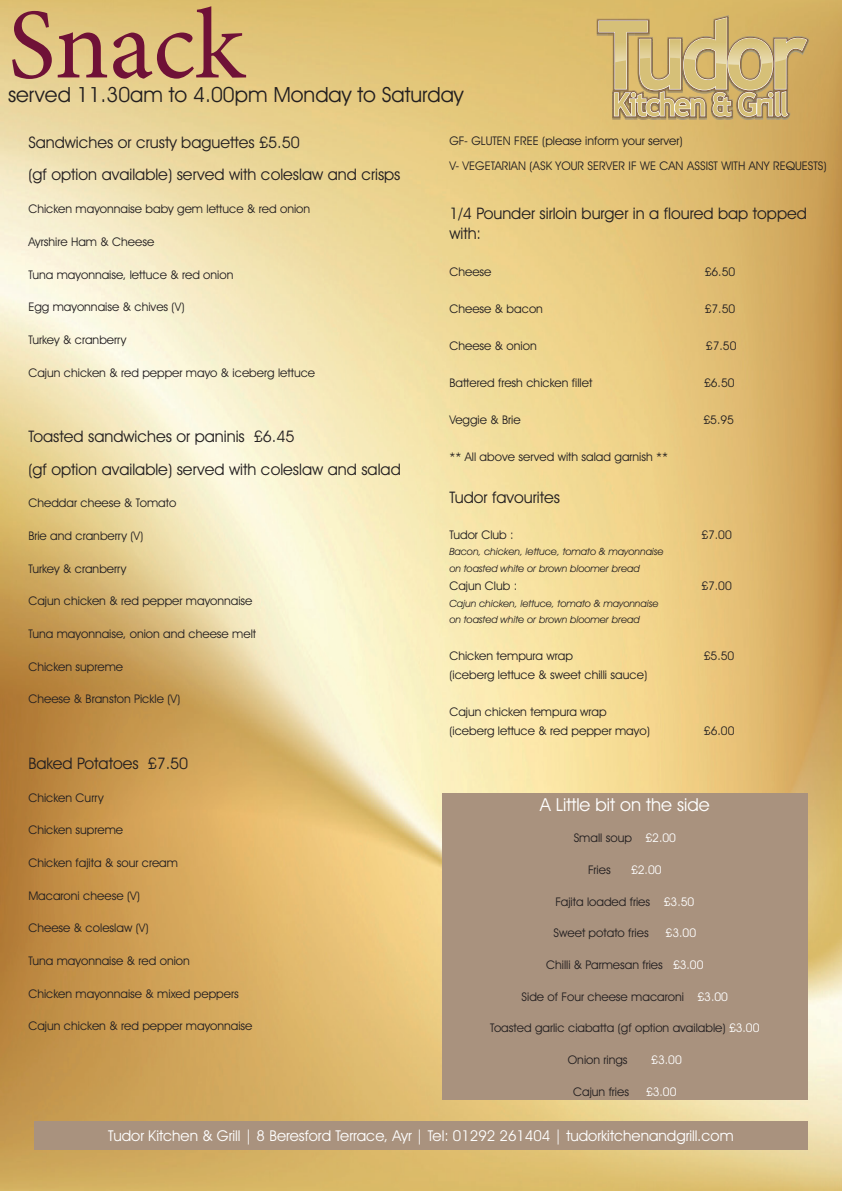
<style>
.page{position:relative;width:842px;height:1191px;background:#fff}
.page>*{position:absolute;margin:0;border:0;box-sizing:border-box;transform-origin:0 0}
.t1{font:100px "Minion Pro";letter-spacing:-.005em;color:#6f1137}
.t2{font:21px "Avant Garde IT Cby BT";color:#231f20}
.t3{font:18px "Avant Garde IT Cby BT";color:#fff}
.t4{font:16px/32.7px "Avant Garde IT Cby BT";color:#231f20}
.t5{font:15px "Avant Garde IT Cby BT";color:#fff}
.t6{font:12px/24.9px "Avant Garde IT Cby BT";color:#231f20}
.t7{font:12px "Avant Garde IT Cby BT";color:#fff}
.t8{font:italic 10px/16.2px "Avant Garde IT Cby BT";color:#231f20}
.s1{color:#fff}
</style>
<div class="page">
<img style="left:0;top:0;width:842px;height:1191px">
<svg style="left:597px;top:15px;width:212px;height:105px;background:#ccb073"></svg>
<img style="left:728px;top:38px;width:45px;height:27px">
<img style="left:684px;top:18px;width:42px;height:46px">
<img style="left:599px;top:21px;width:48px;height:41px">
<img style="left:775px;top:38px;width:31px;height:24px">
<img style="left:640px;top:39px;width:11px;height:20px">
<img style="left:670px;top:39px;width:10px;height:19px">
<div style="left:443px;top:793px;width:365px;height:306px;background:#a9927e"></div>
<div style="left:34px;top:1121px;width:774px;height:28px;background:#a9927e"></div>
<h1 class="t1" style="left:8px;top:-21px;width:238px">Snack</h1>
<h2 class="t2" style="left:8px;top:81px;width:457px">served 11.30am to 4.00pm Monday to Saturday</h2>
<h3 class="t4" style="left:28px;top:126px;width:374px">Sandwiches or crusty baguettes £5.50<br>(gf option available) served with coleslaw and crisps</h3>
<p class="t6" style="left:28px;top:196px;width:283px">Chicken mayonnaise baby gem lettuce &amp; red onion</p>
<p class="t6" style="left:28px;top:229px;width:128px">Ayrshire Ham &amp; Cheese</p>
<p class="t6" style="left:28px;top:262px;width:207px">Tuna mayonnaise, lettuce &amp; red onion</p>
<p class="t6" style="left:28px;top:294px;width:158px">Egg mayonnaise &amp; chives (V)</p>
<p class="t6" style="left:28px;top:327px;width:100px">Turkey &amp; cranberry</p>
<p class="t6" style="left:28px;top:360px;width:288px">Cajun chicken &amp; red pepper mayo &amp; iceberg lettuce</p>
<p class="t6" style="left:449px;top:128px;width:379px">GF- GLUTEN FREE (please inform your server)<br>V- VEGETARIAN (ASK YOUR SERVER IF WE CAN ASSIST WITH ANY REQUESTS)</p>
<h3 class="t4" style="left:449px;top:204px;width:359px;line-height:19.2px">1/4 Pounder sirloin burger in a floured bap topped with:</h3>
<p class="t6" style="left:449px;top:259px;width:44px">Cheese</p>
<p class="t6" style="left:705px;top:259px;width:32px">£6.50</p>
<p class="t6" style="left:449px;top:296px;width:95px">Cheese &amp; bacon</p>
<p class="t6" style="left:705px;top:296px;width:32px">£7.50</p>
<p class="t6" style="left:449px;top:333px;width:89px">Cheese &amp; onion</p>
<p class="t6" style="left:706px;top:333px;width:32px">£7.50</p>
<p class="t6" style="left:449px;top:370px;width:145px">Battered fresh chicken fillet</p>
<p class="t6" style="left:704px;top:370px;width:32px">£6.50</p>
<p class="t6" style="left:449px;top:407px;width:73px">Veggie &amp; Brie</p>
<p class="t6" style="left:703px;top:407px;width:32px">£5.95</p>
<p class="t6" style="left:449px;top:444px;width:220px">** All above served with salad garnish **</p>
<h3 class="t4" style="left:449px;top:481px;width:112px">Tudor favourites</h3>
<p class="t6" style="left:449px;top:522px;width:66px">Tudor Club :</p>
<p class="t6" style="left:701px;top:522px;width:32px">£7.00</p>
<p class="t8" style="left:449px;top:543px;width:216px">Bacon, chicken, lettuce, tomato &amp; mayonnaise on toasted white or brown bloomer bread</p>
<p class="t6" style="left:449px;top:573px;width:69px">Cajun Club :</p>
<p class="t6" style="left:701px;top:573px;width:32px">£7.00</p>
<p class="t8" style="left:449px;top:595px;width:211px">Cajun chicken, lettuce, tomato &amp; mayonnaise on toasted white or brown bloomer bread</p>
<p class="t6" style="left:449px;top:643px;width:125px">Chicken tempura wrap</p>
<p class="t6" style="left:704px;top:643px;width:32px">£5.50</p>
<p class="t6" style="left:449px;top:662px;width:199px">(iceberg lettuce &amp; sweet chilli sauce)</p>
<p class="t6" style="left:449px;top:702px;width:202px;line-height:18.6px">Cajun chicken tempura wrap (iceberg lettuce &amp; red pepper mayo)</p>
<h3 class="t4" style="left:28px;top:420px;width:374px">Toasted sandwiches or paninis £6.45<br>(gf option available) served with coleslaw and salad</h3>
<p class="t6" style="left:28px;top:490px;width:150px">Cheddar cheese &amp; Tomato</p>
<p class="t6" style="left:28px;top:523px;width:117px">Brie and cranberry (V)</p>
<p class="t6" style="left:28px;top:556px;width:100px">Turkey &amp; cranberry</p>
<p class="t6" style="left:28px;top:588px;width:226px">Cajun chicken &amp; red pepper mayonnaise</p>
<p class="t6" style="left:28px;top:621px;width:229px">Tuna mayonnaise, onion and cheese melt</p>
<p class="t6" style="left:28px;top:654px;width:96px">Chicken supreme</p>
<p class="t6" style="left:28px;top:686px;width:154px">Cheese &amp; Branston Pickle (V)</p>
<p class="t6" style="left:704px;top:718px;width:32px">£6.00</p>
<h3 class="t4" style="left:28px;top:746px;width:161px">Baked Potatoes £7.50</h3>
<p class="t6" style="left:28px;top:784px;width:77px">Chicken Curry</p>
<p class="t6" style="left:28px;top:817px;width:96px">Chicken supreme</p>
<p class="t6" style="left:28px;top:850px;width:151px">Chicken fajita &amp; sour cream</p>
<p class="t6" style="left:28px;top:882px;width:113px">Macaroni cheese (V)</p>
<p class="t6" style="left:28px;top:915px;width:122px">Cheese &amp; coleslaw (V)</p>
<p class="t6" style="left:28px;top:948px;width:163px">Tuna mayonnaise &amp; red onion</p>
<p class="t6" style="left:28px;top:981px;width:212px">Chicken mayonnaise &amp; mixed peppers</p>
<p class="t6" style="left:28px;top:1013px;width:226px">Cajun chicken &amp; red pepper mayonnaise</p>
<h3 class="t3" style="left:540px;top:793px;width:171px">A Little bit on the side</h3>
<p class="t6" style="left:574px;top:825px;width:104px">Small soup <span class="s1">£2.00</span></p>
<p class="t6" style="left:588px;top:857px;width:24px">Fries</p>
<p class="t7" style="left:631px;top:862px;width:32px">£2.00</p>
<p class="t6" style="left:555px;top:889px;width:140px">Fajita loaded fries <span class="s1">£3.50</span></p>
<p class="t6" style="left:553px;top:920px;width:97px">Sweet potato fries</p>
<p class="t7" style="left:666px;top:925px;width:32px">£3.00</p>
<p class="t6" style="left:546px;top:952px;width:159px">Chilli &amp; Parmesan fries <span class="s1">£3.00</span></p>
<p class="t6" style="left:522px;top:984px;width:208px">Side of Four cheese macaroni <span class="s1">£3.00</span></p>
<p class="t6" style="left:490px;top:1015px;width:271px">Toasted garlic ciabatta (gf option available) <span class="s1">£3.00</span></p>
<p class="t6" style="left:568px;top:1047px;width:61px">Onion rings</p>
<p class="t7" style="left:651px;top:1052px;width:32px">£3.00</p>
<p class="t6" style="left:573px;top:1079px;width:57px">Cajun fries</p>
<p class="t7" style="left:646px;top:1084px;width:32px">£3.00</p>
<p class="t5" style="left:108px;top:1126px;width:627px">Tudor Kitchen &amp; Grill | 8 Beresford Terrace, Ayr | Tel: 01292 261404 | tudorkitchenandgrill.com</p>
</div>
